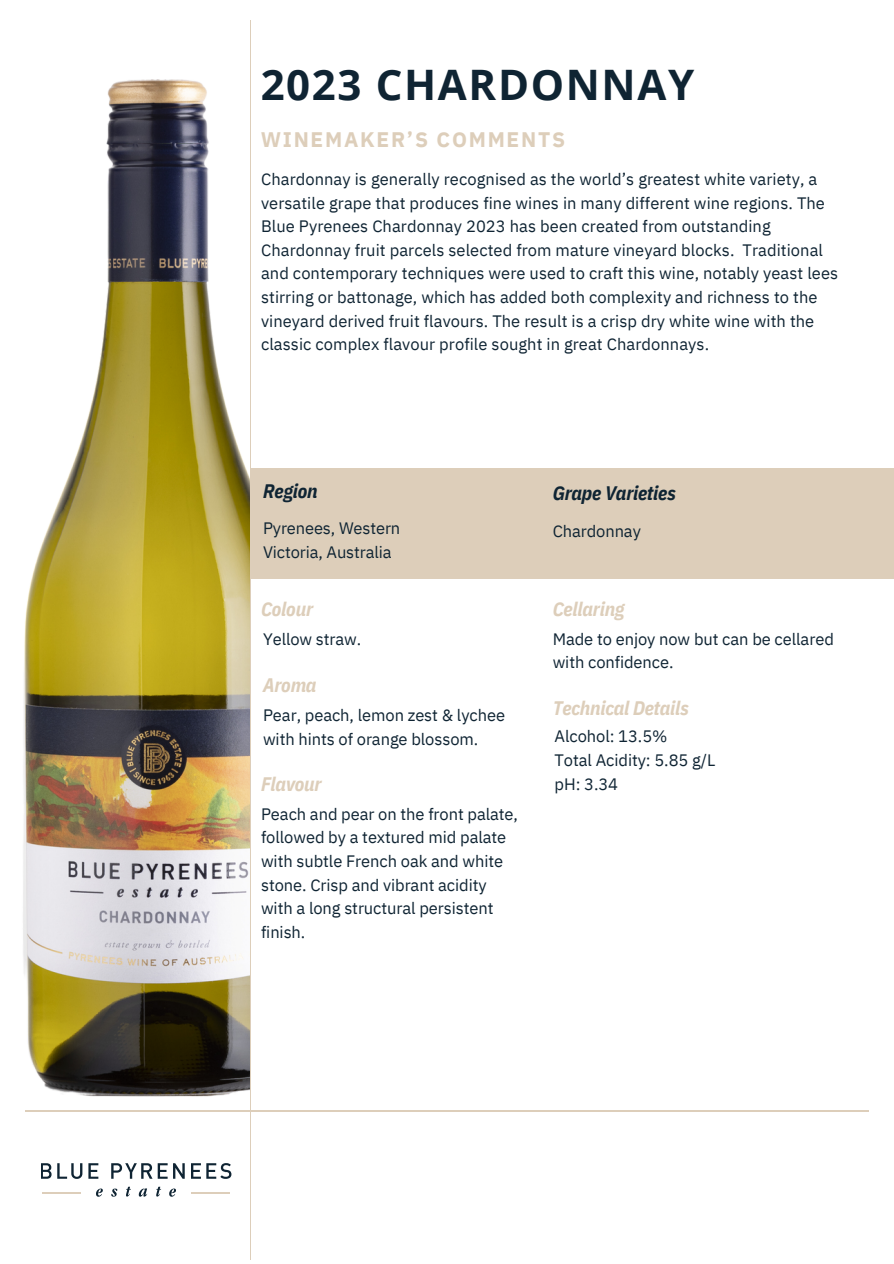
<style>
.page{position:relative;width:894px;height:1264px;background:#fff}
.page>*{position:absolute;margin:0;border:0;box-sizing:border-box;transform-origin:0 0}
.t1{font:700 42px "Open Sans";letter-spacing:.04em;color:#0f2433}
.t2{font:700 21px "IBM Plex Sans";letter-spacing:.085em;color:#ddceba}
.t3{font:italic 700 19.5px "IBM Plex Sans Cond";letter-spacing:-.01em;color:#ddceba}
.t4{font:italic 700 19.5px "IBM Plex Sans Cond";letter-spacing:-.01em;color:#0f2433}
.t5{font:16.5px/23.7px "IBM Plex Sans";letter-spacing:.005em;color:#0f2433}
</style>
<div class="page">
<hr style="left:26px;top:1110px;width:841px;height:1px;background:#ddceba">
<hr style="left:250px;top:20px;width:1px;height:1239px;background:#ddceba">
<img style="left:23px;top:79px;width:227px;height:1018px">
<svg style="left:41px;top:1163px;width:41px;height:15px"></svg>
<svg style="left:88px;top:1163px;width:10px;height:15px"></svg>
<svg style="left:111px;top:1163px;width:41px;height:15px"></svg>
<svg style="left:158px;top:1163px;width:9px;height:15px"></svg>
<svg style="left:173px;top:1163px;width:12px;height:15px"></svg>
<svg style="left:191px;top:1163px;width:40px;height:15px"></svg>
<hr style="left:43px;top:1192px;width:38px;height:1px;background:#ddceba">
<hr style="left:190px;top:1192px;width:39px;height:1px;background:#ddceba">
<svg style="left:96px;top:1188px;width:7px;height:8px"></svg>
<svg style="left:111px;top:1188px;width:6px;height:8px"></svg>
<svg style="left:126px;top:1186px;width:5px;height:10px"></svg>
<svg style="left:139px;top:1188px;width:8px;height:8px"></svg>
<svg style="left:156px;top:1186px;width:5px;height:10px"></svg>
<svg style="left:169px;top:1188px;width:7px;height:8px"></svg>
<div style="left:250px;top:468px;width:643px;height:110px;background:#ddceba"></div>
<h3 class="t1" style="left:260px;top:55px;width:435px">2023 CHARDONNAY</h3>
<p class="t2" style="left:260px;top:126px;width:306px">WINEMAKER’S COMMENTS</p>
<p class="t5" style="left:261px;top:167px;width:578px">Chardonnay is generally recognised as the world’s greatest white variety, a versatile grape that produces fine wines in many different wine regions. The Blue Pyrenees Chardonnay 2023 has been created from outstanding Chardonnay fruit parcels selected from mature vineyard blocks. Traditional and contemporary techniques were used to craft this wine, notably yeast lees stirring or battonage, which has added both complexity and richness to the vineyard derived fruit flavours. The result is a crisp dry white wine with the classic complex flavour profile sought in great Chardonnays.</p>
<h1 class="t4" style="left:263px;top:478px;width:56px">Region</h1>
<h3 class="t5" style="left:263px;top:516px;width:139px">Pyrenees, Western<br>Victoria, Australia</h3>
<p class="t3" style="left:261px;top:596px;width:54px">Colour</p>
<p class="t5" style="left:263px;top:626px;width:100px">Yellow straw.</p>
<h2 class="t3" style="left:263px;top:671px;width:55px">Aroma</h2>
<p class="t5" style="left:263px;top:703px;width:243px">Pear, peach, lemon zest &amp; lychee with hints of orange blossom.</p>
<p class="t3" style="left:261px;top:771px;width:62px">Flavour</p>
<p class="t5" style="left:261px;top:801px;width:258px">Peach and pear on the front palate, followed by a textured mid palate with subtle French oak and white stone. Crisp and vibrant acidity with a long structural persistent finish.</p>
<h3 class="t4" style="left:552px;top:480px;width:125px">Grape Varieties</h3>
<h3 class="t5" style="left:552px;top:518px;width:90px">Chardonnay</h3>
<p class="t3" style="left:552px;top:595px;width:73px">Cellaring</p>
<h3 class="t5" style="left:552px;top:626px;width:282px">Made to enjoy now but can be cellared with confidence.</h3>
<h3 class="t3" style="left:552px;top:695px;width:138px">Technical Details</h3>
<p class="t5" style="left:554px;top:724px;width:114px">Alcohol: 13.5%</p>
<h3 class="t5" style="left:554px;top:748px;width:162px">Total Acidity: 5.85 g/L</h3>
<p class="t5" style="left:554px;top:771px;width:65px">pH: 3.34</p>
</div>
